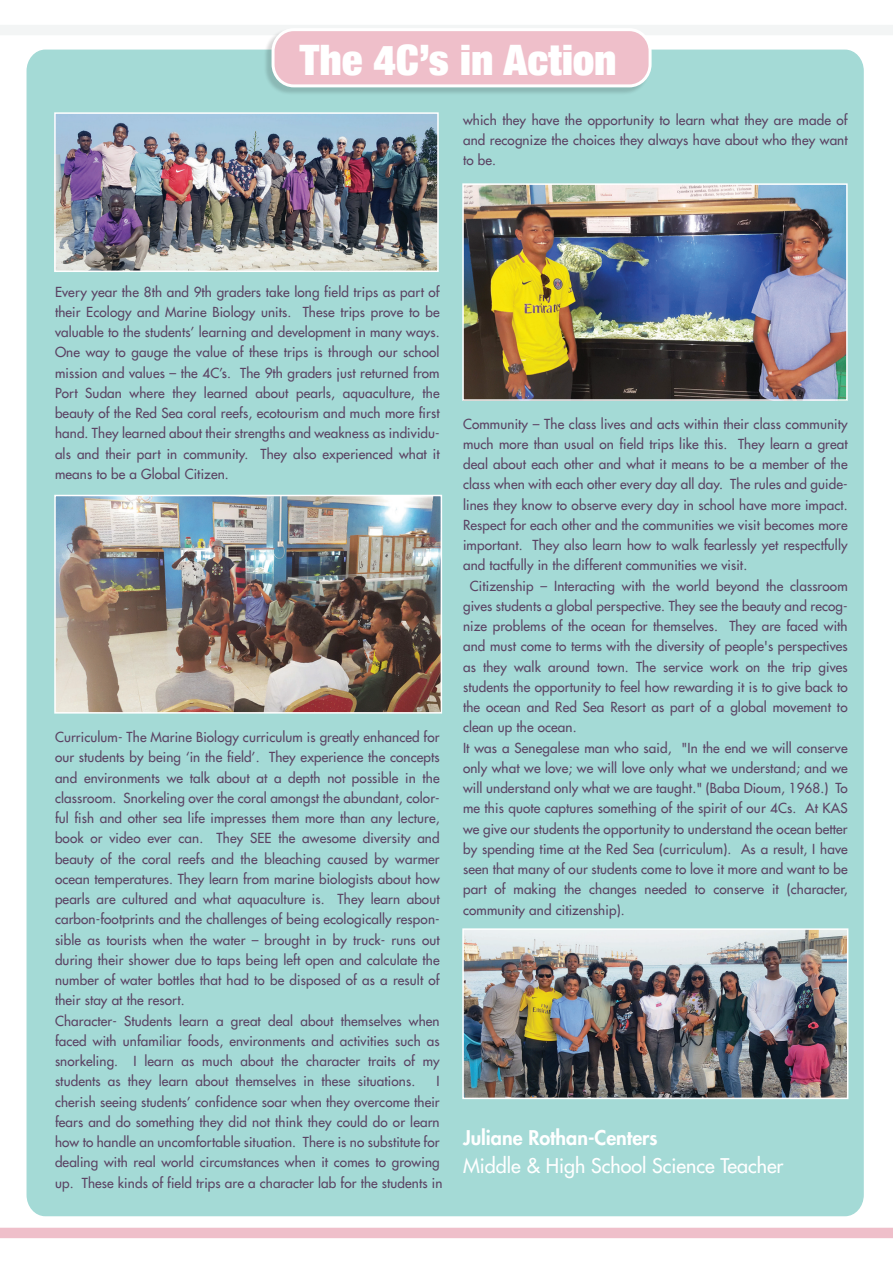
<style>
.page{position:relative;width:893px;height:1263px;background:#fff}
.page>*{position:absolute;margin:0;border:0;box-sizing:border-box;transform-origin:0 0}
.t1{font:900 condensed 42px "Helvetica Neue LT Com";letter-spacing:.01em;color:#fff}
.t2{font:19.65px "Futura LT";color:#fff}
.t3{font:800 19.65px "Futura LT";color:#fff}
.t4{font:13.5px/20.2px "Futura LT";letter-spacing:.01em;color:#5b4363;text-align:justify}
</style>
<div class="page">
<div style="left:27px;top:87px;width:837px;height:1129px;background:#a4dad6"></div>
<div style="left:0;top:1228px;width:893px;height:10px;background:#efbfca"></div>
<img style="left:263px;top:87px;width:389px;height:9px">
<svg style="left:0;top:25px;width:893px;height:62px"></svg>
<img style="left:465px;top:186px;width:380px;height:212px">
<img style="left:57px;top:498px;width:382px;height:213px">
<img style="left:57px;top:115px;width:379px;height:154px">
<div style="left:54px;top:112px;width:385px;height:160px;border:2px solid #fff"></div>
<div style="left:54px;top:495px;width:388px;height:219px;border:2px solid #fff"></div>
<div style="left:462px;top:183px;width:386px;height:218px;border:2px solid #fff"></div>
<img style="left:465px;top:931px;width:380px;height:165px">
<div style="left:462px;top:928px;width:386px;height:171px;border:2px solid #fff"></div>
<h1 class="t1" style="left:300px;top:33px;width:318px">The 4C’s in Action</h1>
<p class="t4" style="left:463px;top:110px;width:386px">which they have the opportunity to learn what they are made of and recognize the choices they always have about who they want to be.</p>
<p class="t4" style="left:55px;top:281px;width:386px">Every year the 8th and 9th graders take long field trips as part of their Ecology and Marine Biology units. These trips prove to be valuable to the students’ learning and development in many ways.<br>One way to gauge the value of these trips is through our school mission and values – the 4C’s. The 9th graders just returned from Port Sudan where they learned about pearls, aquaculture, the beauty of the Red Sea coral reefs, ecotourism and much more first hand. They learned about their strengths and weakness as individu&shy;als and their part in community. They also experienced what it means to be a Global Citizen.</p>
<p class="t4" style="left:55px;top:727px;width:386px;text-align:left">Curriculum- The Marine Biology curriculum is greatly enhanced for our students by being ‘in the field’. They experience the concepts and environments we talk about at a depth not possible in the classroom. Snorkeling over the coral amongst the abundant, color&shy;ful fish and other sea life impresses them more than any lecture, book or video ever can. They SEE the awesome diversity and beauty of the coral reefs and the bleaching caused by warmer ocean temperatures. They learn from marine biologists about how pearls are cultured and what aquaculture is. They learn about carbon-footprints and the challenges of being ecologically respon&shy;sible as tourists when the water – brought in by truck- runs out during their shower due to taps being left open and calculate the number of water bottles that had to be disposed of as a result of their stay at the resort.<br>Character- Students learn a great deal about themselves when faced with unfamiliar foods, environments and activities such as snorkeling. I learn as much about the character traits of my students as they learn about themselves in these situations.</p>
<p class="t4" style="left:55px;top:1071px;width:389px;text-align:left;text-indent:381px">I cherish seeing students’ confidence soar when they overcome their fears and do something they did not think they could do or learn how to handle an uncomfortable situation. There is no substitute for dealing with real world circumstances when it comes to growing up. These kinds of field trips are a character lab for the students in</p>
<p class="t4" style="left:463px;top:413px;width:386px">Community – The class lives and acts within their class community</p>
<p class="t4" style="left:463px;top:434px;width:386px">much more than usual on field trips like this. They learn a great</p>
<p class="t4" style="left:463px;top:454px;width:386px">deal about each other and what it means to be a member of the</p>
<p class="t4" style="left:463px;top:474px;width:386px">class when with each other every day all day. The rules and guide-</p>
<p class="t4" style="left:463px;top:494px;width:386px">lines they know to observe every day in school have more impact.</p>
<p class="t4" style="left:463px;top:515px;width:386px">Respect for each other and the communities we visit becomes more</p>
<p class="t4" style="left:463px;top:535px;width:386px">important. They also learn how to walk fearlessly yet respectfully</p>
<p class="t4" style="left:463px;top:555px;width:286px">and tactfully in the different communities we visit.</p>
<p class="t4" style="left:470px;top:575px;width:379px">Citizenship – Interacting with the world beyond the classroom</p>
<p class="t4" style="left:463px;top:596px;width:386px">gives students a global perspective. They see the beauty and recog-</p>
<p class="t4" style="left:463px;top:616px;width:386px">nize problems of the ocean for themselves. They are faced with</p>
<p class="t4" style="left:463px;top:636px;width:386px">and must come to terms with the diversity of people's perspectives</p>
<p class="t4" style="left:463px;top:656px;width:386px">as they walk around town. The service work on the trip gives</p>
<p class="t4" style="left:463px;top:677px;width:386px">students the opportunity to feel how rewarding it is to give back to</p>
<p class="t4" style="left:463px;top:697px;width:386px">the ocean and Red Sea Resort as part of a global movement to</p>
<p class="t4" style="left:463px;top:717px;width:115px">clean up the ocean.</p>
<p class="t4" style="left:463px;top:737px;width:386px">It was a Senegalese man who said, "In the end we will conserve</p>
<p class="t4" style="left:463px;top:758px;width:386px">only what we love; we will love only what we understand; and we</p>
<p class="t4" style="left:463px;top:778px;width:386px">will understand only what we are taught." (Baba Dioum, 1968.) To</p>
<p class="t4" style="left:463px;top:798px;width:386px">me this quote captures something of the spirit of our 4Cs. At KAS</p>
<p class="t4" style="left:463px;top:818px;width:386px">we give our students the opportunity to understand the ocean better</p>
<p class="t4" style="left:463px;top:839px;width:386px">by spending time at the Red Sea (curriculum). As a result, I have</p>
<p class="t4" style="left:463px;top:859px;width:386px">seen that many of our students come to love it more and want to be</p>
<p class="t4" style="left:463px;top:879px;width:386px">part of making the changes needed to conserve it (character,</p>
<p class="t4" style="left:463px;top:899px;width:163px">community and citizenship).</p>
<h2 class="t3" style="left:463px;top:1125px;width:196px">Juliane Rothan-Centers</h2>
<h2 class="t2" style="left:463px;top:1153px;width:322px">Middle &amp; High School Science Teacher</h2>
</div>
